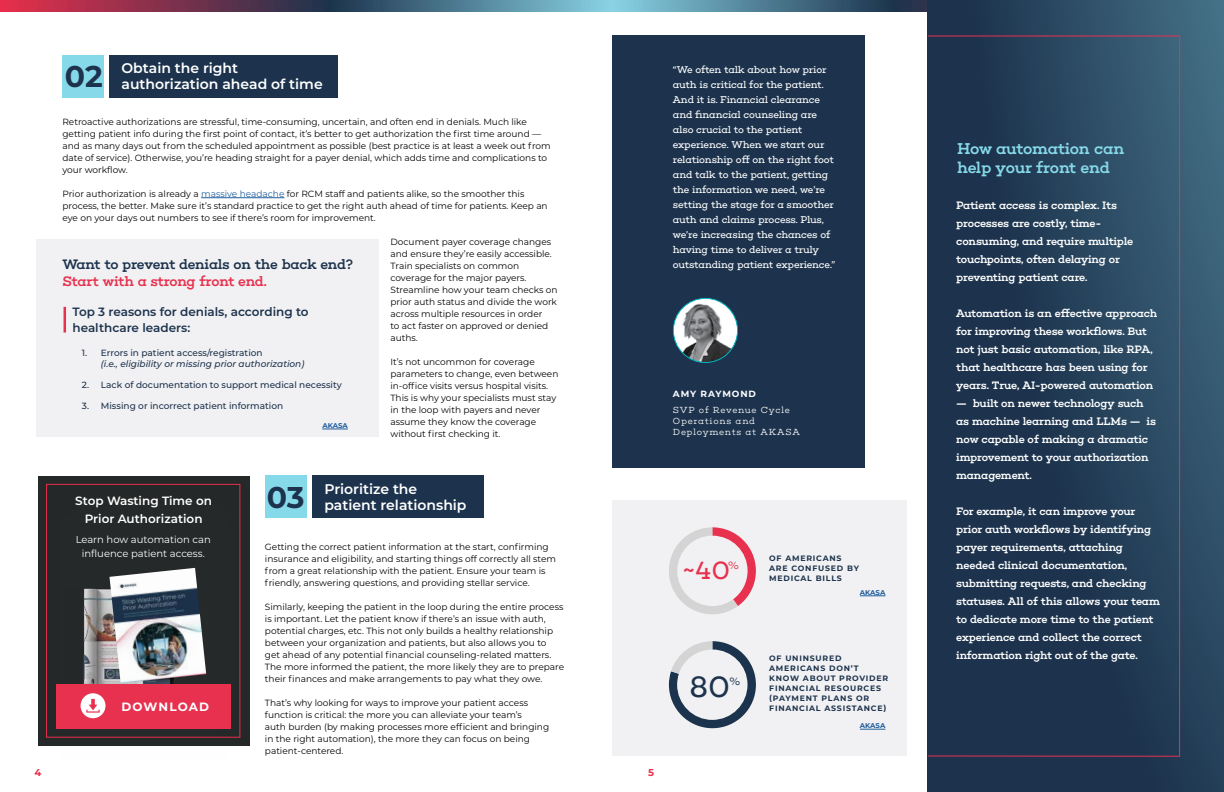
<style>
.page{position:relative;width:1224px;height:792px;background:#fff}
.page>*{position:absolute;margin:0;border:0;box-sizing:border-box;transform-origin:0 0}
.t1{font:30px "Choplin";color:#1d334d}
.t2{font:25.4px "Choplin";color:#e7314e}
.t3{font:500 16px/19.2px "Choplin";letter-spacing:-.02em;color:#86d9e9}
.t4{font:600 14px/16px "Montserrat";color:#fff}
.t5{font:500 14px "Choplin";letter-spacing:-.02em;color:#1d334d}
.t6{font:500 14px "Choplin";letter-spacing:-.02em;color:#e7314e}
.t7{font:600 12px/16px "Montserrat";color:#1d334d}
.t8{font:600 12px/17.8px "Montserrat";color:#fff;text-align:center}
.t9{font:700 12px "Montserrat";letter-spacing:.09em;color:#fff}
.t10{font:500 11px/18px "Choplin";letter-spacing:-.02em;color:#fff}
.t11{font:10.8px "Choplin";color:#1d334d}
.t12{font:10.8px "Choplin";color:#e7314e}
.t13{font:10px/15px "Choplin";letter-spacing:-.02em;color:#fff}
.t14{font:10px/14px "Montserrat";color:#fff;text-align:center}
.t15{font:700 10px "Montserrat";color:#e7314e}
.t16{font:9px/12px "Montserrat";color:#000}
.t17{font:500 9px "Montserrat";color:#1d334d}
.t18{font:300 9px/11px "Choplin";letter-spacing:.08em;color:#fff}
.t19{font:italic 500 9px "Montserrat";color:#1d334d}
.t20{font:700 9px "Montserrat";letter-spacing:.1em;color:#fff}
.t21{font:700 7.8px/10.1px "Montserrat";letter-spacing:.1em;color:#1d334d}
.t22{font:700 7px "Montserrat";color:#215e9e}
.s1{font-weight:700;font-size:30px;color:#1d334d}
.s2{color:#215e9e}
</style>
<div class="page">
<img style="left:0;top:0;width:928px;height:12px">
<div style="left:20px;top:461px;width:254px;height:314px;background:#000;opacity:.3"></div>
<div style="left:46px;top:484px;width:194px;height:253px;border:1px solid #e82e4a"></div>
<div style="left:612px;top:500px;width:294px;height:256px;background:#f1f1f3"></div>
<svg style="left:860px;top:729px;width:25px;height:1px"></svg>
<hr style="left:201px;top:198px;width:83px;height:1px;background:#215e9e">
<div style="left:62px;top:55px;width:42px;height:43px;background:#86d9e9"></div>
<div style="left:109px;top:55px;width:229px;height:43px;background:#1d334d"></div>
<div style="left:36px;top:239px;width:343px;height:198px;background:#f1f1f3"></div>
<hr style="left:64px;top:307px;width:2px;height:26px;background:#e7314e">
<div style="left:265px;top:476px;width:42px;height:42px;background:#86d9e9"></div>
<svg style="left:928px;top:0;width:296px;height:792px;background:#264059"></svg>
<div style="left:312px;top:476px;width:172px;height:42px;background:#1d334d"></div>
<img style="left:65px;top:588px;width:109px;height:96px">
<img style="left:109px;top:568px;width:97px;height:115px">
<div style="left:56px;top:684px;width:175px;height:44px;background:#e7314e"></div>
<div style="left:81px;top:693px;width:25px;height:25px;background:#fff;border-radius:50%"></div>
<svg style="left:86px;top:699px;width:14px;height:14px"></svg>
<div style="left:612px;top:36px;width:252px;height:432px;background:#1d334d"></div>
<img style="left:673px;top:298px;width:65px;height:65px;border-radius:32px">
<div style="left:673px;top:298px;width:65px;height:65px;border:1px solid #00b5c2;border-radius:50%"></div>
<svg style="left:669px;top:527px;width:87px;height:88px"></svg>
<svg style="left:860px;top:596px;width:25px;height:1px"></svg>
<svg style="left:669px;top:641px;width:87px;height:87px"></svg>
<svg style="left:322px;top:429px;width:26px;height:1px"></svg>
<h3 class="t4" style="left:65px;top:59px;width:259px;text-indent:57px">Obtain the right<br><span class="s1">02</span> authorization ahead of time</h3>
<p class="t16" style="left:62px;top:115px;width:490px">Retroactive authorizations are stressful, time-consuming, uncertain, and often end in denials. Much like getting patient info during the first point of contact, it’s better to get authorization the first time around — and as many days out from the scheduled appointment as possible (best practice is at least a week out from date of service). Otherwise, you’re heading straight for a payer denial, which adds time and complications to your workflow.</p>
<p class="t16" style="left:62px;top:187px;width:487px">Prior authorization is already a <span class="s2">massive headache</span> for RCM staff and patients alike, so the smoother this process, the better. Make sure it’s standard practice to get the right auth ahead of time for patients. Keep an eye on your days out numbers to see if there’s room for improvement.</p>
<p class="t16" style="left:390px;top:235px;width:169px">Document payer coverage changes and ensure they’re easily accessible.<br>Train specialists on common coverage for the major payers.<br>Streamline how your team checks on prior auth status and divide the work across multiple resources in order<br>to act faster on approved or denied auths.</p>
<p class="t16" style="left:390px;top:355px;width:170px">It’s not uncommon for coverage parameters to change, even between in-office visits versus hospital visits.<br>This is why your specialists must stay in the loop with payers and never assume they know the coverage without first checking it.</p>
<h3 class="t5" style="left:62px;top:256px;width:293px">Want to prevent denials on the back end?</h3>
<h3 class="t6" style="left:62px;top:273px;width:206px">Start with a strong front end.</h3>
<h3 class="t7" style="left:72px;top:303px;width:238px">Top 3 reasons for denials, according to healthcare leaders:</h3>
<p class="t17" style="left:82px;top:347px;width:182px">1. Errors in patient access/registration</p>
<p class="t19" style="left:101px;top:358px;width:205px">(i.e., eligibility or missing prior authorization)</p>
<p class="t17" style="left:82px;top:379px;width:261px">2. Lack of documentation to support medical necessity</p>
<p class="t17" style="left:82px;top:400px;width:203px">3. Missing or incorrect patient information</p>
<p class="t22" style="left:322px;top:421px;width:27px">AKASA</p>
<h3 class="t8" style="left:75px;top:491px;width:138px">Stop Wasting Time on<br>Prior Authorization</h3>
<p class="t14" style="left:76px;top:532px;width:137px">Learn how automation can influence patient access.</p>
<h3 class="t9" style="left:121px;top:698px;width:89px">DOWNLOAD</h3>
<h3 class="t4" style="left:267px;top:480px;width:201px;text-indent:58px">Prioritize the<br><span class="s1">03</span> patient relationship</h3>
<p class="t16" style="left:265px;top:541px;width:293px">Getting the correct patient information at the start, confirming insurance and eligibility, and starting things off correctly all stem from a great relationship with the patient. Ensure your team is friendly, answering questions, and providing stellar service.</p>
<p class="t16" style="left:265px;top:601px;width:301px">Similarly, keeping the patient in the loop during the entire process is important. Let the patient know if there’s an issue with auth, potential charges, etc. This not only builds a healthy relationship between your organization and patients, but also allows you to<br>get ahead of any potential financial counseling-related matters.<br>The more informed the patient, the more likely they are to prepare their finances and make arrangements to pay what they owe.</p>
<p class="t16" style="left:265px;top:697px;width:286px">That’s why looking for ways to improve your patient access function is critical: the more you can alleviate your team’s<br>auth burden (by making processes more efficient and bringing in the right automation), the more they can focus on being patient-centered.</p>
<p class="t15" style="left:35px;top:765px;width:8px">4</p>
<p class="t15" style="left:648px;top:765px;width:7px">5</p>
<p class="t13" style="left:673px;top:62px;width:164px">“We often talk about how prior auth is critical for the patient.<br>And it is. Financial clearance and financial counseling are also crucial to the patient experience. When we start our relationship off on the right foot and talk to the patient, getting the information we need, we’re setting the stage for a smoother auth and claims process. Plus, we’re increasing the chances of having time to deliver a truly outstanding patient experience.”</p>
<p class="t20" style="left:673px;top:387px;width:85px">AMY RAYMOND</p>
<p class="t18" style="left:673px;top:404px;width:129px">SVP of Revenue Cycle<br>Operations and<br>Deployments at AKASA</p>
<h2 class="t2" style="left:683px;top:555px;width:48px">~40</h2>
<p class="t12" style="left:728px;top:559px;width:14px">%</p>
<h1 class="t1" style="left:690px;top:669px;width:42px">80</h1>
<p class="t11" style="left:729px;top:675px;width:14px">%</p>
<p class="t21" style="left:769px;top:553px;width:91px">OF AMERICANS<br>ARE CONFUSED BY<br>MEDICAL BILLS</p>
<p class="t22" style="left:860px;top:588px;width:27px">AKASA</p>
<p class="t21" style="left:769px;top:652px;width:121px">OF UNINSURED<br>AMERICANS DON’T<br>KNOW ABOUT PROVIDER<br>FINANCIAL RESOURCES (PAYMENT PLANS OR<br>FINANCIAL ASSISTANCE)</p>
<p class="t22" style="left:860px;top:721px;width:27px">AKASA</p>
<h3 class="t3" style="left:957px;top:139px;width:169px">How automation can help your front end</h3>
<p class="t10" style="left:956px;top:196px;width:179px">Patient access is complex. Its processes are costly, time&shy;consuming, and require multiple touchpoints, often delaying or preventing patient care.</p>
<p class="t10" style="left:956px;top:304px;width:203px">Automation is an effective approach for improving these workflows. But not just basic automation, like RPA, that healthcare has been using for years. True, AI-powered automation</p>
<p class="t10" style="left:956px;top:394px;width:201px">— built on newer technology such as machine learning and LLMs — is now capable of making a dramatic improvement to your authorization management.</p>
<p class="t10" style="left:956px;top:502px;width:205px">For example, it can improve your prior auth workflows by identifying payer requirements, attaching needed clinical documentation, submitting requests, and checking statuses. All of this allows your team to dedicate more time to the patient experience and collect the correct information right out of the gate.</p>
</div>
